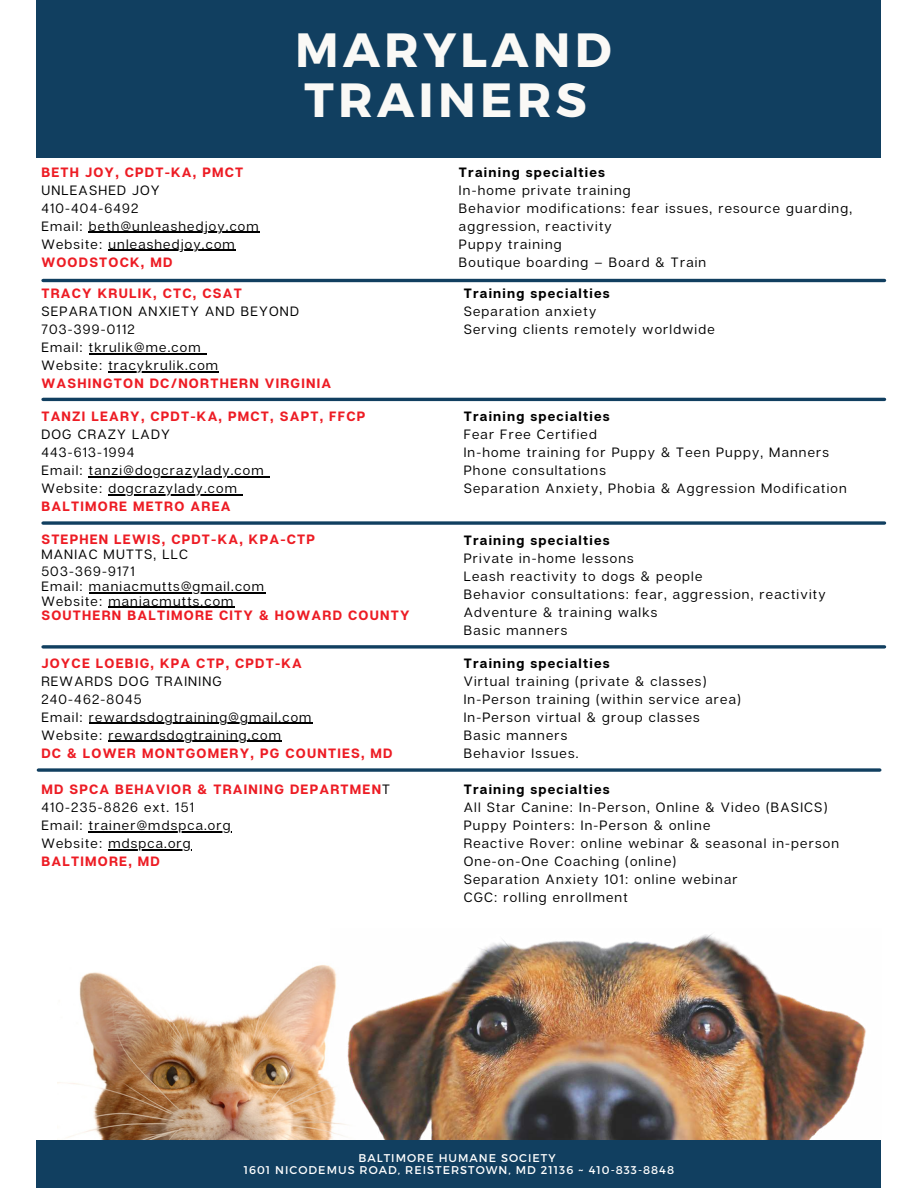
<style>
.page{position:relative;width:918px;height:1188px;background:#fff}
.page>*{position:absolute;margin:0;border:0;box-sizing:border-box;transform-origin:0 0}
.t1{font:700 48px/50.8px "Montserrat";letter-spacing:.09em;color:#faf9f6}
.t2{font:13.5px/18px "Articulat CF";letter-spacing:.09em;color:#000}
.t3{font:700 13.5px "Articulat CF";letter-spacing:.09em;color:#ed1c24}
.t4{font:700 13.5px "Articulat CF";letter-spacing:.09em;color:#000}
.t5{font:11.25px/12.1px "Montserrat";letter-spacing:.09em;color:#fff;text-align:center}
.s1{font-weight:700;color:#ed1c24}
</style>
<div class="page">
<img style="left:58px;top:965px;width:351px;height:175px">
<div style="left:37px;top:1140px;width:844px;height:48px;background:#113f60"></div>
<div style="left:37px;top:0;width:844px;height:158px;background:#113f60"></div>
<img style="left:331px;top:934px;width:535px;height:205px">
<svg style="left:43px;top:645px;width:842px;height:4px;background:#355c78"></svg>
<hr style="left:43px;top:398px;width:842px;height:3px;background:#113f60">
<svg style="left:43px;top:521px;width:842px;height:4px;background:#355c78"></svg>
<svg style="left:38px;top:768px;width:842px;height:4px;background:#355c78"></svg>
<hr style="left:43px;top:279px;width:842px;height:3px;background:#113f60">
<hr style="left:89px;top:353px;width:113px;height:1px;background:#000">
<hr style="left:108px;top:371px;width:111px;height:1px;background:#000">
<hr style="left:89px;top:476px;width:176px;height:2px;background:#000">
<hr style="left:108px;top:494px;width:130px;height:2px;background:#000">
<hr style="left:89px;top:592px;width:176px;height:1px;background:#000">
<hr style="left:108px;top:607px;width:127px;height:1px;background:#000">
<hr style="left:89px;top:723px;width:224px;height:1px;background:#000">
<hr style="left:108px;top:741px;width:174px;height:1px;background:#000">
<hr style="left:89px;top:232px;width:171px;height:1px;background:#000">
<hr style="left:108px;top:250px;width:128px;height:1px;background:#000">
<hr style="left:89px;top:831px;width:143px;height:2px;background:#000">
<hr style="left:108px;top:849px;width:84px;height:2px;background:#000">
<p class="t3" style="left:41px;top:164px;width:204px">BETH JOY, CPDT-KA, PMCT</p>
<p class="t2" style="left:41px;top:181px;width:219px">UNLEASHED JOY<br>410-404-6492<br>Email: beth@unleashedjoy.com<br>Website: unleashedjoy.com</p>
<p class="t3" style="left:41px;top:254px;width:133px">WOODSTOCK, MD</p>
<h1 class="t1" style="left:295px;top:25px;width:318px">MARYLAND<br>TRAINERS</h1>
<p class="t4" style="left:459px;top:164px;width:147px">Training specialties</p>
<p class="t2" style="left:459px;top:181px;width:395px">In-home private training<br>Behavior modifications: fear issues, resource guarding, aggression, reactivity<br>Puppy training<br>Boutique boarding – Board &amp; Train</p>
<p class="t3" style="left:41px;top:285px;width:202px">TRACY KRULIK, CTC, CSAT</p>
<p class="t2" style="left:41px;top:302px;width:259px">SEPARATION ANXIETY AND BEYOND<br>703-399-0112<br>Email: tkrulik@me.com<br>Website: tracykrulik.com</p>
<p class="t3" style="left:41px;top:375px;width:291px">WASHINGTON DC/NORTHERN VIRGINIA</p>
<p class="t3" style="left:41px;top:408px;width:325px">TANZI LEARY, CPDT-KA, PMCT, SAPT, FFCP</p>
<p class="t2" style="left:41px;top:426px;width:224px">DOG CRAZY LADY<br>443-613-1994<br>Email: tanzi@dogcrazylady.com<br>Website: dogcrazylady.com</p>
<p class="t3" style="left:41px;top:498px;width:191px">BALTIMORE METRO AREA</p>
<p class="t3" style="left:41px;top:531px;width:275px">STEPHEN LEWIS, CPDT-KA, KPA-CTP</p>
<p class="t2" style="left:41px;top:547px;width:148px;line-height:16.8px">MANIAC MUTTS, LLC<br>503-369-9171</p>
<p class="t2" style="left:41px;top:579px;width:224px;line-height:14.7px">Email: maniacmutts@gmail.com<br>Website: maniacmutts.com</p>
<p class="t3" style="left:41px;top:607px;width:370px">SOUTHERN BALTIMORE CITY &amp; HOWARD COUNTY</p>
<p class="t3" style="left:41px;top:655px;width:262px">JOYCE LOEBIG, KPA CTP, CPDT-KA</p>
<p class="t2" style="left:41px;top:672px;width:272px">REWARDS DOG TRAINING<br>240-462-8045<br>Email: rewardsdogtraining@gmail.com<br>Website: rewardsdogtraining.com</p>
<p class="t3" style="left:41px;top:745px;width:353px">DC &amp; LOWER MONTGOMERY, PG COUNTIES, MD</p>
<p class="t2" style="left:41px;top:781px;width:350px"><span class="s1">MD SPCA BEHAVIOR &amp; TRAINING DEPARTMEN</span>T<br>410-235-8826 ext. 151<br>Email: trainer@mdspca.org<br>Website: mdspca.org</p>
<p class="t3" style="left:41px;top:853px;width:120px">BALTIMORE, MD</p>
<p class="t4" style="left:464px;top:285px;width:147px">Training specialties</p>
<p class="t2" style="left:464px;top:302px;width:252px">Separation anxiety<br>Serving clients remotely worldwide</p>
<p class="t4" style="left:464px;top:408px;width:147px">Training specialties</p>
<p class="t2" style="left:464px;top:426px;width:385px">Fear Free Certified<br>In-home training for Puppy &amp; Teen Puppy, Manners Phone consultations<br>Separation Anxiety, Phobia &amp; Aggression Modification</p>
<p class="t4" style="left:464px;top:532px;width:147px">Training specialties</p>
<p class="t2" style="left:464px;top:549px;width:364px">Private in-home lessons<br>Leash reactivity to dogs &amp; people<br>Behavior consultations: fear, aggression, reactivity<br>Adventure &amp; training walks<br>Basic manners</p>
<p class="t4" style="left:464px;top:655px;width:147px">Training specialties</p>
<p class="t2" style="left:464px;top:672px;width:279px">Virtual training (private &amp; classes)<br>In-Person training (within service area)<br>In-Person virtual &amp; group classes<br>Basic manners<br>Behavior Issues.</p>
<p class="t4" style="left:464px;top:781px;width:147px">Training specialties</p>
<p class="t2" style="left:464px;top:799px;width:377px">All Star Canine: In-Person, Online &amp; Video (BASICS)<br>Puppy Pointers: In-Person &amp; online<br>Reactive Rover: online webinar &amp; seasonal in-person One-on-One Coaching (online)<br>Separation Anxiety 101: online webinar<br>CGC: rolling enrollment</p>
<p class="t5" style="left:244px;top:1152px;width:432px">BALTIMORE HUMANE SOCIETY<br>1601 NICODEMUS ROAD, REISTERSTOWN, MD 21136 ~ 410-833-8848</p>
</div>
